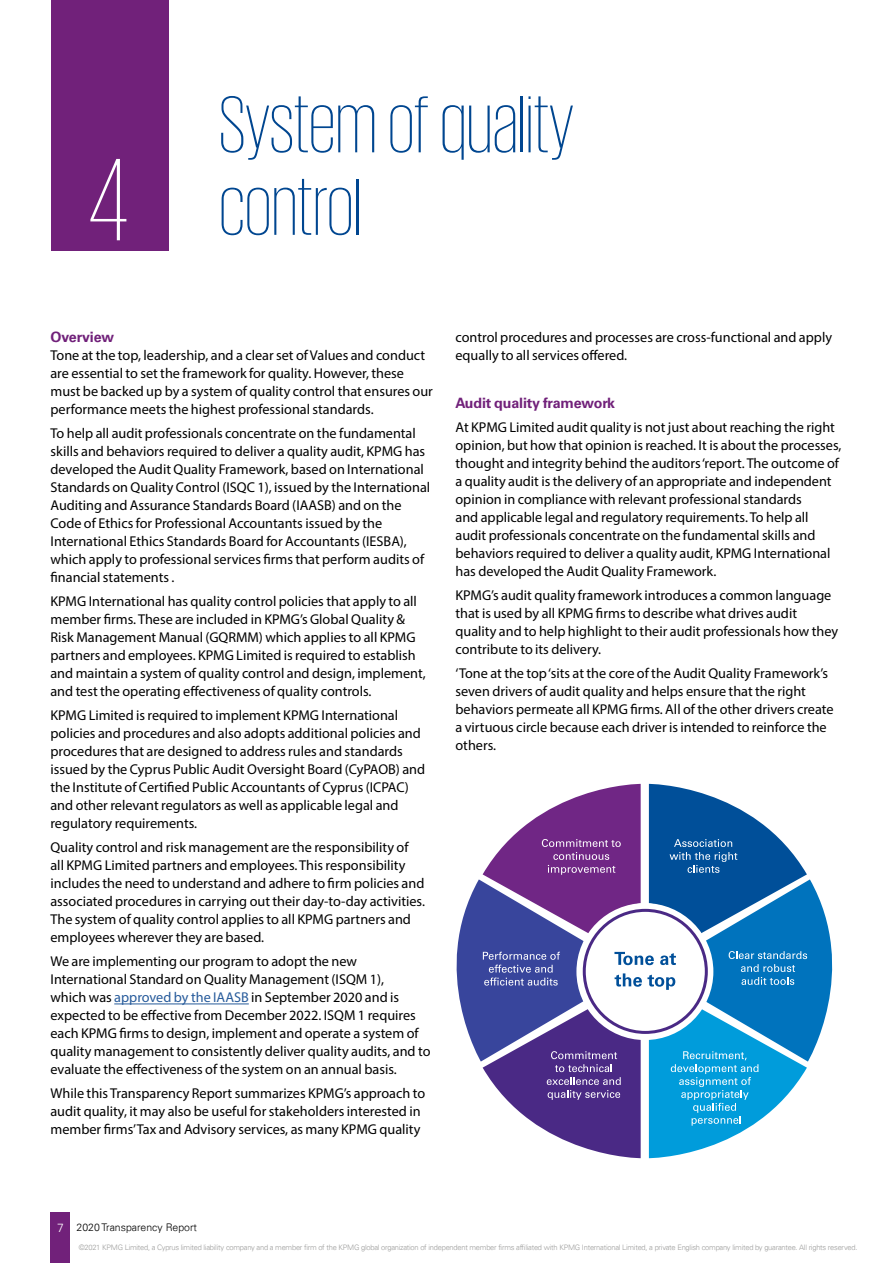
<style>
.page{position:relative;width:893px;height:1263px;background:#fff}
.page>*{position:absolute;margin:0;border:0;box-sizing:border-box;transform-origin:0 0}
.t1{font:200 120px "KPMG Greek";color:#fff}
.t2{font:200 82.5px/82.5px "KPMG Greek";color:#004690}
.t3{font:14.25px/18px "Myriad Pro";color:#000}
.t4{font:700 14.25px "Univers LT Std";letter-spacing:-.01em;color:#71217a}
.t5{font:300 10.5px "Univers 45";color:#000}
.t6{font:300 7.5px "Univers 45";letter-spacing:-.03em;color:#9d9d9c}
.s1{color:#275b9b}
.s2{font-size:12px;color:#fff}
</style>
<div class="page">
<div style="left:50px;top:1212px;width:20px;height:51px;background:#71217a"></div>
<hr style="left:114px;top:1003px;width:135px;height:1px;background:#275b9b">
<div style="left:51px;top:0;width:117px;height:251px;background:#71217a"></div>
<svg style="left:456px;top:784px;width:377px;height:374px"></svg>
<h1 class="t1" style="left:89px;top:143px;width:41px">4</h1>
<h2 class="t2" style="left:219px;top:81px;width:356px">System of quality control</h2>
<p class="t4" style="left:50px;top:329px;width:65px">Overview</p>
<p class="t3" style="left:50px;top:346px;width:384px">Tone at the top, leadership, and a clear set of Values and conduct are essential to set the framework for quality. However, these must be backed up by a system of quality control that ensures our performance meets the highest professional standards.</p>
<p class="t3" style="left:50px;top:424px;width:381px">To help all audit professionals concentrate on the fundamental skills and behaviors required to deliver a quality audit, KPMG has developed the Audit Quality Framework, based on International Standards on Quality Control (ISQC 1), issued by the International Auditing and Assurance Standards Board (IAASB) and on the Code of Ethics for Professional Accountants issued by the International Ethics Standards Board for Accountants (IESBA), which apply to professional services firms that perform audits of financial statements .</p>
<p class="t3" style="left:50px;top:592px;width:377px">KPMG International has quality control policies that apply to all member firms. These are included in KPMG’s Global Quality &amp; Risk Management Manual (GQRMM) which applies to all KPMG partners and employees. KPMG Limited is required to establish and maintain a system of quality control and design, implement, and test the operating effectiveness of quality controls.</p>
<p class="t3" style="left:50px;top:706px;width:376px">KPMG Limited is required to implement KPMG International policies and procedures and also adopts additional policies and procedures that are designed to address rules and standards issued by the Cyprus Public Audit Oversight Board (CyPAOB) and the Institute of Certified Public Accountants of Cyprus (ICPAC) and other relevant regulators as well as applicable legal and regulatory requirements.</p>
<p class="t3" style="left:50px;top:838px;width:376px">Quality control and risk management are the responsibility of all KPMG Limited partners and employees. This responsibility includes the need to understand and adhere to firm policies and associated procedures in carrying out their day-to-day activities.<br>The system of quality control applies to all KPMG partners and employees wherever they are based.</p>
<p class="t3" style="left:50px;top:952px;width:382px">We are implementing our program to adopt the new International Standard on Quality Management (ISQM 1),<br>which was <span class="s1">approved by the IAASB</span> in September 2020 and is expected to be effective from December 2022. ISQM 1 requires each KPMG firms to design, implement and operate a system of quality management to consistently deliver quality audits, and to evaluate the effectiveness of the system on an annual basis.</p>
<p class="t3" style="left:50px;top:1084px;width:376px">While this Transparency Report summarizes KPMG’s approach to audit quality, it may also be useful for stakeholders interested in member firms’Tax and Advisory services, as many KPMG quality</p>
<p class="t3" style="left:455px;top:328px;width:378px">control procedures and processes are cross-functional and apply equally to all services offered.</p>
<p class="t4" style="left:455px;top:395px;width:161px">Audit quality framework</p>
<p class="t3" style="left:455px;top:418px;width:388px">At KPMG Limited audit quality is not just about reaching the right opinion, but how that opinion is reached. It is about the processes, thought and integrity behind the auditors ‘report. The outcome of a quality audit is the delivery of an appropriate and independent opinion in compliance with relevant professional standards<br>and applicable legal and regulatory requirements. To help all audit professionals concentrate on the fundamental skills and behaviors required to deliver a quality audit, KPMG International has developed the Audit Quality Framework.</p>
<p class="t3" style="left:455px;top:586px;width:384px">KPMG’s audit quality framework introduces a common language that is used by all KPMG firms to describe what drives audit quality and to help highlight to their audit professionals how they contribute to its delivery.</p>
<p class="t3" style="left:455px;top:664px;width:380px">‘Tone at the top ‘sits at the core of the Audit Quality Framework’s seven drivers of audit quality and helps ensure that the right behaviors permeate all KPMG firms. All of the other drivers create a virtuous circle because each driver is intended to reinforce the others.</p>
<p class="t5" style="left:57px;top:1220px;width:141px"><span class="s2">7</span> 2020 Transparency Report</p>
<p class="t6" style="left:79px;top:1243px;width:780px">©2021 KPMG Limited, a Cyprus limited liability company and a member firm of the KPMG global organization of independent member firms affiliated with KPMG International Limited, a private English company limited by guarantee. All rights reserved.</p>
</div>
